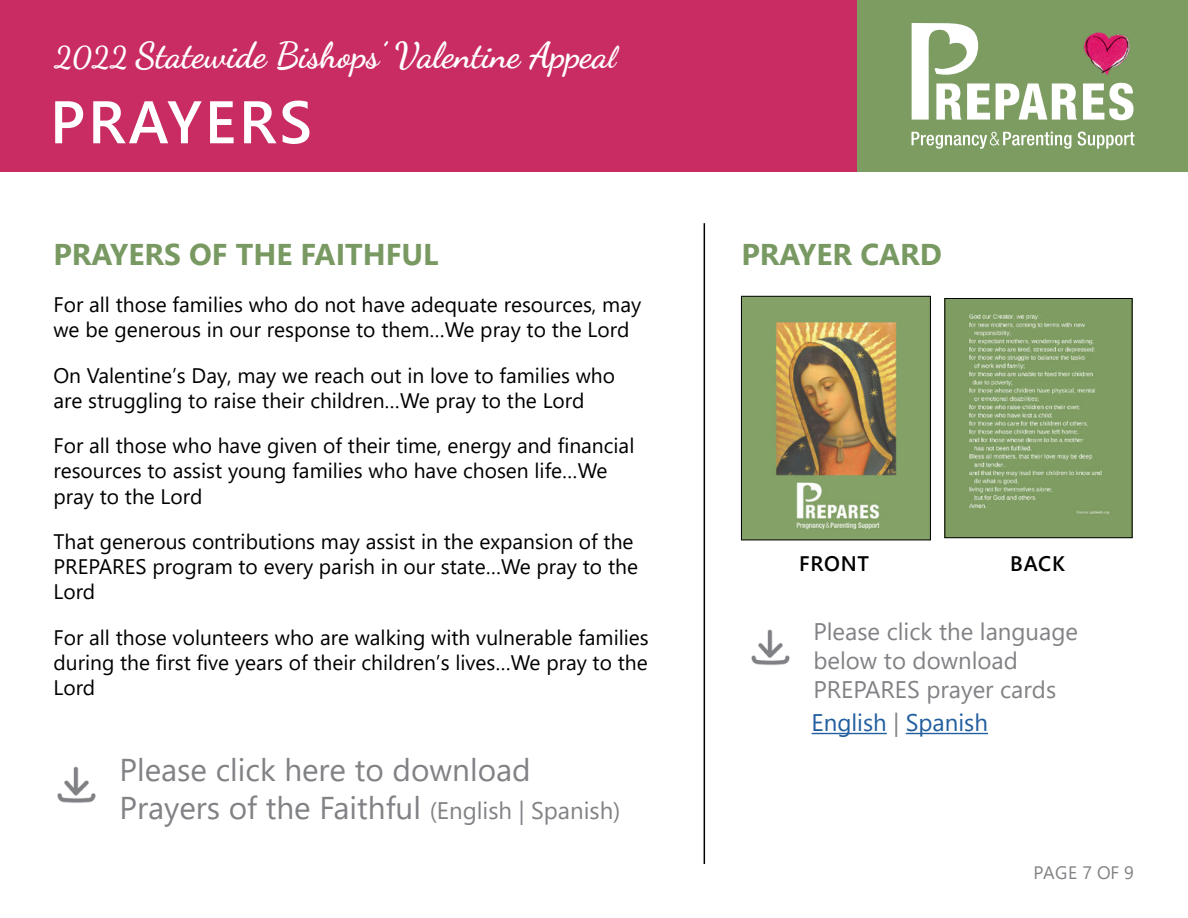
<style>
.page{position:relative;width:1188px;height:918px;background:#fff}
.page>*{position:absolute;margin:0;border:0;box-sizing:border-box;transform-origin:0 0}
.t1{font:600 60px "Segoe UI";letter-spacing:.05em;color:#fff}
.t2{font:36px "Dancing Script";color:#fff}
.t3{font:31.5px/37.8px "Segoe UI";color:#818285}
.t4{font:700 30px "Segoe UI";color:#799962}
.t5{font:24px/28.8px "Segoe UI";color:#818285}
.t6{font:24px "Segoe UI";color:#215e9e}
.t7{font:21px/25.2px "Segoe UI";color:#000}
.t8{font:600 21px "Segoe UI";letter-spacing:.035em;color:#000}
.t9{font:18px "Segoe UI";letter-spacing:.01em;color:#818285}
.s1{font-size:30px}
.s2{font-size:24px}
.s3{color:#818285}
</style>
<div class="page">
<div style="left:0;top:0;width:858px;height:172px;background:#c92c62"></div>
<div style="left:858px;top:0;width:330px;height:172px;background:#7d9c61"></div>
<svg style="left:912px;top:132px;width:159px;height:17px"></svg>
<svg style="left:1078px;top:132px;width:57px;height:17px"></svg>
<svg style="left:996px;top:83px;width:81px;height:37px"></svg>
<svg style="left:1083px;top:83px;width:51px;height:37px"></svg>
<svg style="left:912px;top:23px;width:78px;height:97px"></svg>
<img style="left:1083px;top:32px;width:47px;height:44px">
<img style="left:743px;top:298px;width:186px;height:240px">
<div style="left:741px;top:296px;width:190px;height:244px;border:1px solid #000"></div>
<img style="left:946px;top:300px;width:185px;height:236px">
<div style="left:944px;top:298px;width:189px;height:240px;border:1px solid #000"></div>
<hr style="left:704px;top:223px;width:1px;height:641px;background:#000">
<img style="left:751px;top:629px;width:39px;height:36px">
<img style="left:57px;top:766px;width:39px;height:37px">
<hr style="left:812px;top:733px;width:75px;height:1px;background:#215e9e">
<hr style="left:906px;top:733px;width:82px;height:1px;background:#215e9e">
<h2 class="t2" style="left:54px;top:41px;width:563px"><span class="s1">2022</span> Statewide Bishops’ Valentine Appea<span class="s1">l</span></h2>
<h1 class="t1" style="left:50px;top:99px;width:263px">PRAYERS</h1>
<h3 class="t4" style="left:53px;top:243px;width:386px">PRAYERS OF THE FAITHFUL</h3>
<p class="t7" style="left:53px;top:294px;width:589px">For all those families who do not have adequate resources, may we be generous in our response to them…We pray to the Lord</p>
<p class="t7" style="left:53px;top:364px;width:563px">On Valentine’s Day, may we reach out in love to families who are struggling to raise their children…We pray to the Lord</p>
<p class="t7" style="left:53px;top:431px;width:582px">For all those who have given of their time, energy and financial resources to assist young families who have chosen life…We pray to the Lord</p>
<p class="t7" style="left:53px;top:531px;width:586px">That generous contributions may assist in the expansion of the<br>PREPARES program to every parish in our state…We pray to the<br>Lord</p>
<p class="t7" style="left:53px;top:627px;width:597px;text-align:justify">For all those volunteers who are walking with vulnerable families during the first five years of their children’s lives…We pray to the Lord</p>
<h3 class="t3" style="left:119px;top:754px;width:503px">Please click here to download<br>Prayers of the Faithful <span class="s2">(English | Spanish)</span></h3>
<h3 class="t4" style="left:741px;top:243px;width:202px">PRAYER CARD</h3>
<p class="t8" style="left:799px;top:555px;width:71px">FRONT</p>
<p class="t8" style="left:1010px;top:555px;width:56px">BACK</p>
<p class="t5" style="left:813px;top:620px;width:266px">Please click the language below to download<br>PREPARES prayer cards</p>
<p class="t6" style="left:812px;top:713px;width:178px">English <span class="s3">|</span> Spanish</p>
<p class="t9" style="left:1034px;top:865px;width:102px">PAGE 7 OF 9</p>
</div>
